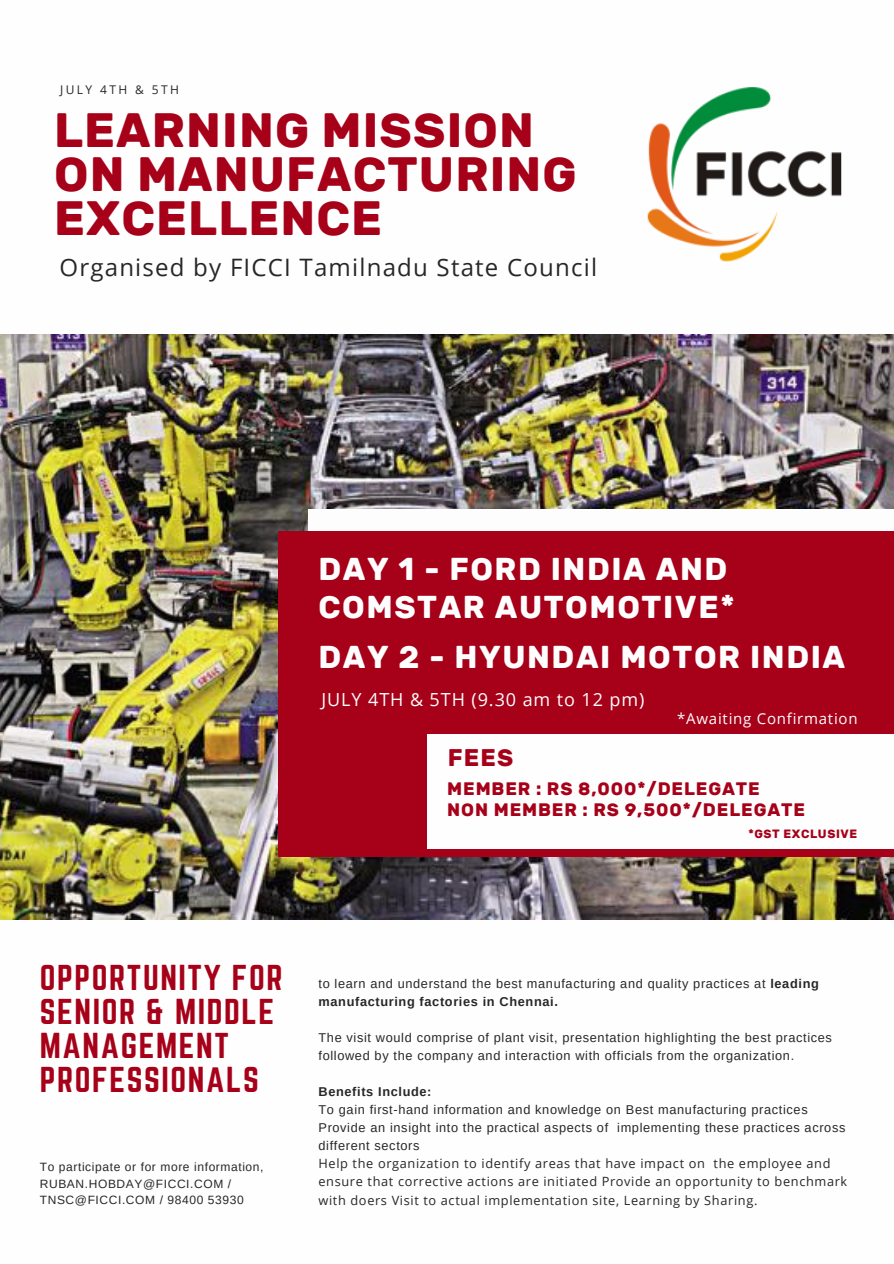
<style>
.page{position:relative;width:894px;height:1264px;background:#fff}
.page>*{position:absolute;margin:0;border:0;box-sizing:border-box;transform-origin:0 0}
.t1{font:700 48px/44px "Rubik";letter-spacing:.025em;color:#a70119}
.t2{font:700 31.5px/37.2px "Rubik";letter-spacing:.05em;color:#fefefe}
.t3{font:31.5px/33.8px "Norwester";letter-spacing:.05em;color:#a70119}
.t4{font:24px "Open Sans";letter-spacing:.05em;color:#272727}
.t5{font:700 24px "Rubik";color:#a70119}
.t6{font:700 18px/21.5px "Rubik";letter-spacing:.05em;color:#a70119}
.t7{font:18px "Open Sans";letter-spacing:.05em;color:#fefefe}
.t8{font:15px "Open Sans";letter-spacing:.05em;color:#fefefe}
.t9{font:12.75px/18px "Arimo";letter-spacing:.05em;color:#272727}
.t10{font:12.75px/18px "Open Sans";letter-spacing:.05em;color:#272727}
.t11{font:700 12.75px "Arimo";letter-spacing:.05em;color:#272727}
.t12{font:12px/17px "Arimo";letter-spacing:.05em;color:#272727}
.t13{font:700 12px "Rubik";letter-spacing:.05em;color:#a70119}
.t14{font:12px "Open Sans";letter-spacing:.2em;color:#272727}
.s1{font-weight:700}
</style>
<div class="page">
<img style="left:0;top:335px;width:893px;height:584px">
<div style="left:308px;top:509px;width:585px;height:325px;background:#fdfdfd"></div>
<div style="left:278px;top:531px;width:615px;height:325px;background:#a70119"></div>
<div style="left:427px;top:734px;width:466px;height:115px;background:#fefefe"></div>
<img style="left:647px;top:87px;width:195px;height:175px">
<p class="t14" style="left:60px;top:81px;width:120px">JULY 4TH &amp; 5TH</p>
<h1 class="t1" style="left:54px;top:109px;width:524px">LEARNING MISSION<br>ON MANUFACTURING<br>EXCELLENCE</h1>
<h3 class="t4" style="left:59px;top:250px;width:539px">Organised by FICCI Tamilnadu State Council</h3>
<h2 class="t2" style="left:318px;top:551px;width:417px">DAY 1 - FORD INDIA AND<br>COMSTAR AUTOMOTIVE*</h2>
<h2 class="t2" style="left:318px;top:639px;width:528px">DAY 2 - HYUNDAI MOTOR INDIA</h2>
<h3 class="t7" style="left:321px;top:686px;width:324px">JULY 4TH &amp; 5TH (9.30 am to 12 pm)</h3>
<h3 class="t5" style="left:447px;top:743px;width:67px">FEES</h3>
<p class="t8" style="left:677px;top:707px;width:182px">*Awaiting Confirmation</p>
<h3 class="t6" style="left:447px;top:778px;width:359px">MEMBER : RS 8,000*/DELEGATE<br>NON MEMBER : RS 9,500*/DELEGATE</h3>
<p class="t13" style="left:748px;top:826px;width:110px">*GST EXCLUSIVE</p>
<h2 class="t3" style="left:40px;top:962px;width:244px">OPPORTUNITY FOR<br>SENIOR &amp; MIDDLE<br>MANAGEMENT<br>PROFESSIONALS</h2>
<p class="t12" style="left:40px;top:1157px;width:225px">To participate or for more information,<br>RUBAN.HOBDAY@FICCI.COM /<br>TNSC@FICCI.COM / 98400 53930</p>
<p class="t9" style="left:318px;top:974px;width:501px">to learn and understand the best manufacturing and quality practices at <span class="s1">leading manufacturing factories in Chennai.</span></p>
<p class="t9" style="left:318px;top:1028px;width:515px">The visit would comprise of plant visit, presentation highlighting the best practices followed by the company and interaction with officials from the organization.</p>
<p class="t11" style="left:318px;top:1084px;width:114px">Benefits Include:</p>
<p class="t9" style="left:318px;top:1100px;width:528px">To gain first-hand information and knowledge on Best manufacturing practices<br>Provide an insight into the practical aspects of implementing these practices across different sectors</p>
<p class="t10" style="left:318px;top:1154px;width:530px">Help the organization to identify areas that have impact on the employee and ensure that corrective actions are initiated Provide an opportunity to benchmark with doers Visit to actual implementation site, Learning by Sharing.</p>
</div>
